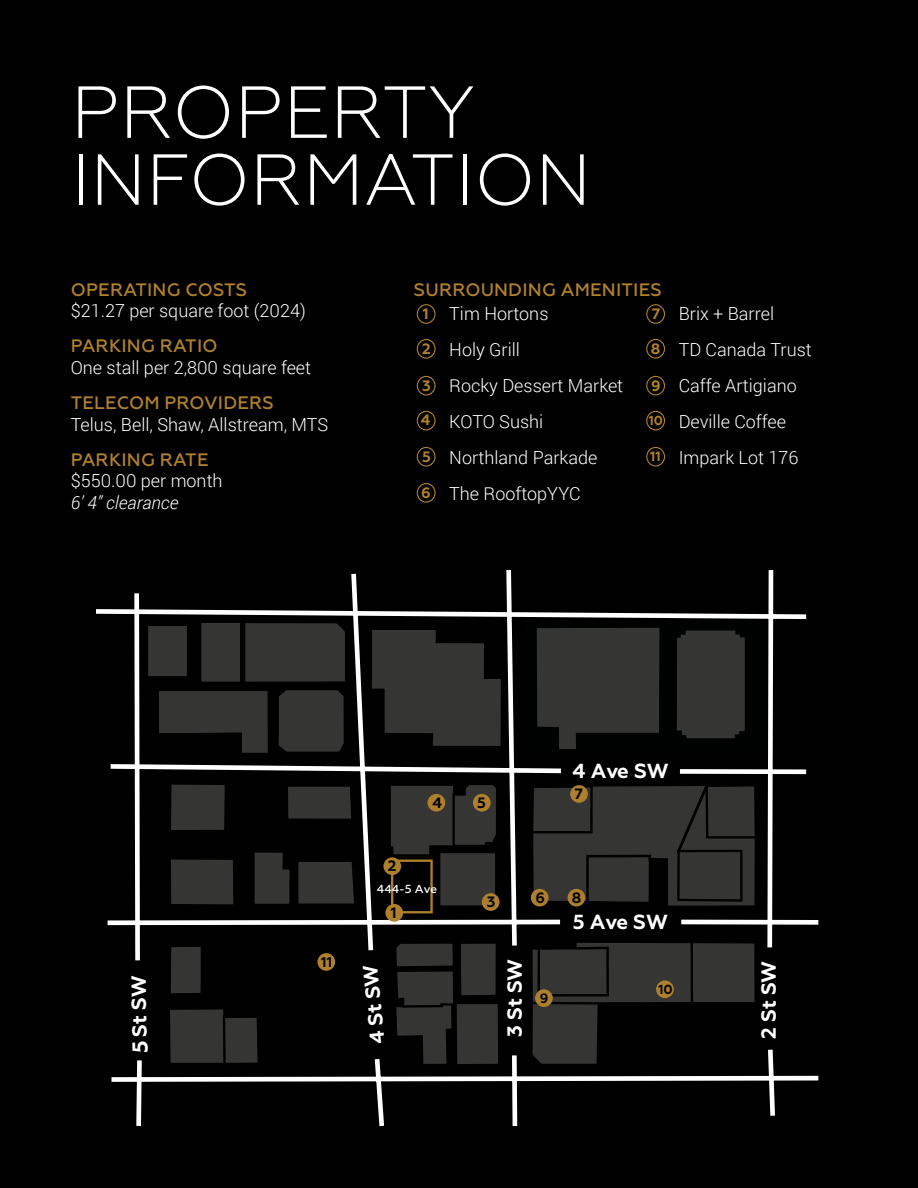
<style>
.page{position:relative;width:918px;height:1188px;background:#000}
.page>*{position:absolute;margin:0;border:0;box-sizing:border-box;transform-origin:0 0}
.t1{font:300 73.5px "Geometria";color:#fff}
.t2{font:300 72px "Geometria";color:#fff}
.t3{font:700 20.4px "Geometria";color:#fff}
.t4{font:300 18px/36px "Roboto";color:#fff}
.t5{font:500 18px "Geometria";letter-spacing:.01em;color:#b1812c}
.t6{font:italic 300 18px "Roboto";color:#fff}
.t7{font:700 15px "Geometria";color:#b1812c}
.t8{font:700 15px "Geometria";color:#000}
.t9{font:700 14.1px "Geometria";color:#000}
.t10{font:700 13.65px "Geometria";color:#000}
.t11{font:700 13.5px "Geometria";color:#b1812c}
.t12{font:700 13.2px "Geometria";color:#000}
.t13{font:700 13.05px "Geometria";color:#b1812c}
.t14{font:500 11.7px "Geometria";color:#fff}
.s1{font-size:21.6px}
</style>
<div class="page">
<div style="left:646px;top:304px;width:19px;height:20px;border:1px solid #ae7f2c;border-radius:50%"></div>
<div style="left:417px;top:304px;width:19px;height:20px;border:1px solid #ae7f2c;border-radius:50%"></div>
<div style="left:417px;top:339px;width:19px;height:20px;border:1px solid #ae7f2c;border-radius:50%"></div>
<div style="left:417px;top:376px;width:19px;height:20px;border:1px solid #ae7f2c;border-radius:50%"></div>
<div style="left:417px;top:411px;width:19px;height:19px;border:1px solid #ae7f2c;border-radius:50%"></div>
<div style="left:417px;top:447px;width:19px;height:20px;border:1px solid #ae7f2c;border-radius:50%"></div>
<div style="left:417px;top:483px;width:19px;height:20px;border:1px solid #ae7f2c;border-radius:50%"></div>
<div style="left:646px;top:339px;width:19px;height:20px;border:1px solid #ae7f2c;border-radius:50%"></div>
<div style="left:646px;top:376px;width:19px;height:20px;border:1px solid #ae7f2c;border-radius:50%"></div>
<div style="left:646px;top:447px;width:19px;height:20px;border:1px solid #ae7f2c;border-radius:50%"></div>
<div style="left:646px;top:411px;width:19px;height:19px;border:1px solid #ae7f2c;border-radius:50%"></div>
<svg style="left:96px;top:570px;width:723px;height:557px"></svg>
<svg style="left:251px;top:849px;width:107px;height:58px"></svg>
<svg style="left:284px;top:783px;width:71px;height:39px"></svg>
<svg style="left:368px;top:626px;width:136px;height:123px"></svg>
<div style="left:680px;top:769px;width:126px;height:5px;background:#fff"></div>
<div style="left:681px;top:920px;width:137px;height:5px;background:#fff"></div>
<svg style="left:132px;top:589px;width:10px;height:376px"></svg>
<svg style="left:134px;top:1056px;width:10px;height:71px"></svg>
<div style="left:146px;top:624px;width:43px;height:54px;background:#353534;border:2px solid #000101"></div>
<svg style="left:155px;top:620px;width:193px;height:136px"></svg>
<div style="left:385px;top:904px;width:18px;height:18px;background:#ae7f2c;border-radius:50%"></div>
<div style="left:383px;top:857px;width:18px;height:18px;background:#ae7f2c;border-radius:50%"></div>
<div style="left:317px;top:953px;width:18px;height:18px;background:#ae7f2c;border-radius:50%"></div>
<div style="left:531px;top:889px;width:18px;height:18px;background:#ae7f2c;border-radius:50%"></div>
<div style="left:473px;top:794px;width:18px;height:18px;background:#ae7f2c;border-radius:50%"></div>
<div style="left:428px;top:794px;width:17px;height:18px;background:#ae7f2c;border-radius:50%"></div>
<div style="left:568px;top:889px;width:17px;height:18px;background:#ae7f2c;border-radius:50%"></div>
<div style="left:570px;top:785px;width:18px;height:18px;background:#ae7f2c;border-radius:50%"></div>
<div style="left:535px;top:989px;width:18px;height:18px;background:#ae7f2c;border-radius:50%"></div>
<div style="left:656px;top:980px;width:18px;height:18px;background:#ae7f2c;border-radius:50%"></div>
<div style="left:482px;top:893px;width:18px;height:18px;background:#ae7f2c;border-radius:50%"></div>
<h1 class="t1" style="left:71px;top:70px;width:406px">PROPERTY</h1>
<h2 class="t2" style="left:71px;top:138px;width:522px">INFORMATION</h2>
<p class="t5" style="left:71px;top:279px;width:178px">OPERATING COSTS</p>
<p class="t4" style="left:71px;top:292px;width:236px">$21.27 per square foot (2024)</p>
<p class="t5" style="left:71px;top:336px;width:148px">PARKING RATIO</p>
<p class="t4" style="left:71px;top:349px;width:242px">One stall per 2,800 square feet</p>
<p class="t5" style="left:71px;top:392px;width:205px">TELECOM PROVIDERS</p>
<p class="t4" style="left:71px;top:406px;width:259px">Telus, Bell, Shaw, Allstream, MTS</p>
<p class="t5" style="left:71px;top:449px;width:139px">PARKING RATE</p>
<p class="t4" style="left:71px;top:462px;width:153px">$550.00 per month</p>
<p class="t6" style="left:71px;top:490px;width:109px">6’ 4” clearance</p>
<p class="t5" style="left:414px;top:279px;width:249px">SURROUNDING AMENITIES</p>
<p class="t7" style="left:423px;top:305px;width:7px">1</p>
<p class="t7" style="left:422px;top:339px;width:10px">2</p>
<p class="t7" style="left:422px;top:376px;width:10px">3</p>
<p class="t7" style="left:421px;top:411px;width:11px">4</p>
<p class="t7" style="left:422px;top:447px;width:10px">5</p>
<p class="t7" style="left:421px;top:484px;width:11px">6</p>
<p class="t4" style="left:449px;top:295px;width:175px">Tim Hortons<br>Holy Grill<br>Rocky Dessert Market<br>KOTO Sushi<br>Northland Parkade<br>The RooftopYYC</p>
<p class="t7" style="left:652px;top:305px;width:10px">7</p>
<p class="t7" style="left:651px;top:339px;width:11px">8</p>
<p class="t7" style="left:651px;top:377px;width:11px">9</p>
<p class="t13" style="left:649px;top:412px;width:16px">10</p>
<p class="t11" style="left:650px;top:449px;width:12px">11</p>
<p class="t4" style="left:679px;top:295px;width:135px">Brix + Barrel<br>TD Canada Trust<br>Caffe Artigiano<br>Deville Coffee<br>Impark Lot 176</p>
<p class="t8" style="left:388px;top:857px;width:10px">2</p>
<p class="t8" style="left:432px;top:793px;width:11px">4</p>
<p class="t8" style="left:477px;top:793px;width:10px">5</p>
<p class="t14" style="left:377px;top:883px;width:62px">444-5 Ave</p>
<p class="t8" style="left:391px;top:904px;width:7px">1</p>
<p class="t8" style="left:487px;top:893px;width:10px">3</p>
<p class="t3" style="left:572px;top:759px;width:98px">4 Ave SW</p>
<p class="t8" style="left:574px;top:785px;width:10px">7</p>
<p class="t8" style="left:536px;top:889px;width:11px">6</p>
<p class="t8" style="left:572px;top:889px;width:11px">8</p>
<p class="t3" style="left:573px;top:910px;width:97px">5 Ave SW</p>
<p class="t3" style="left:128px;top:1054px;width:79px;rotate:-91deg"><span class="s1">5</span> St SW</p>
<p class="t9" style="left:321px;top:954px;width:12px">11</p>
<p class="t3" style="left:366px;top:1045px;width:81px;rotate:-96deg">4StSW</p>
<p class="t3" style="left:503px;top:1037px;width:80px;rotate:-90deg">3 St SW</p>
<p class="t3" style="left:757px;top:1039px;width:80px;rotate:-90deg">2 St SW</p>
<p class="t12" style="left:658px;top:981px;width:16px">10</p>
<p class="t10" style="left:540px;top:990px;width:10px">9</p>
</div>
